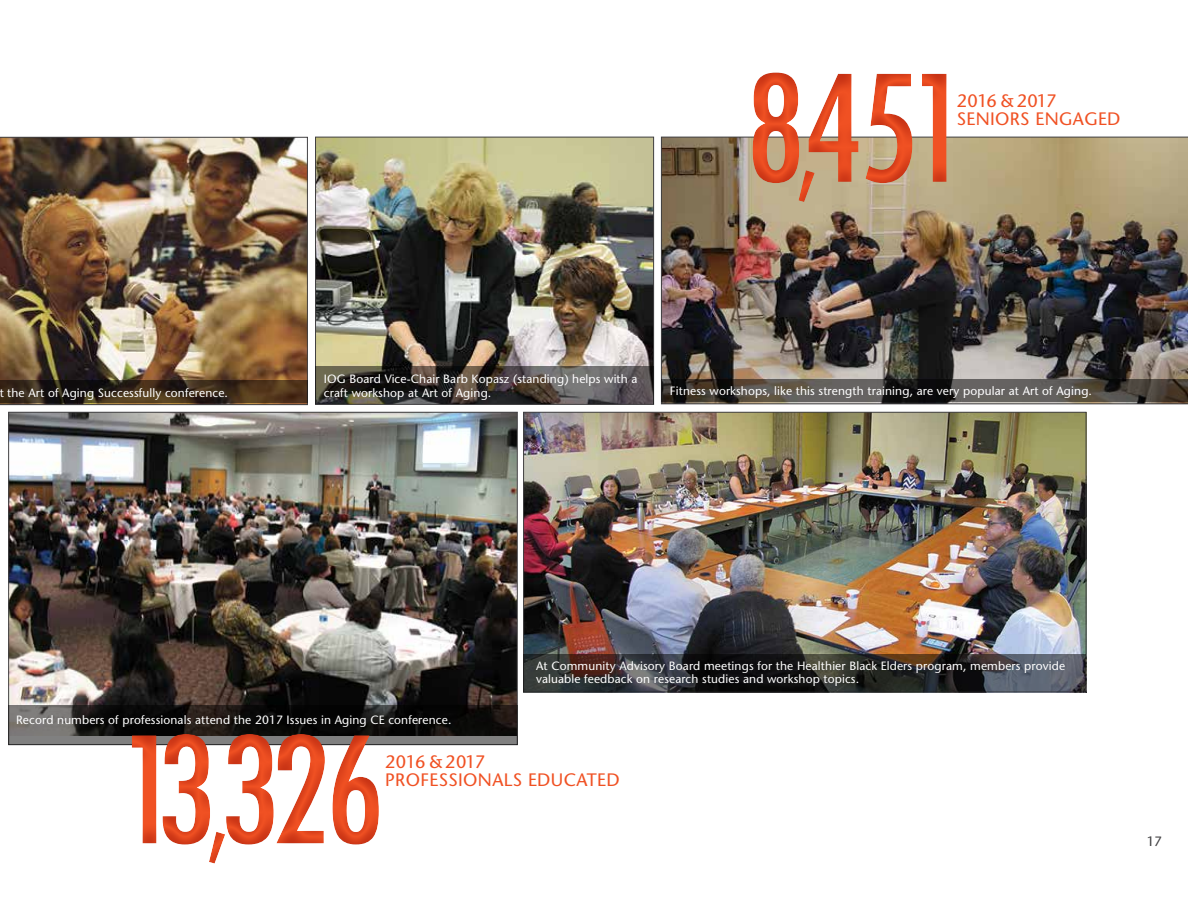
<style>
.page{position:relative;width:1188px;height:918px;background:#fff}
.page>*{position:absolute;margin:0;border:0;box-sizing:border-box;transform-origin:0 0}
.t1{font:500 condensed 143.25px "Futura";letter-spacing:-.06em;color:#f05123}
.t2{font:18px/18px "Stone Sans";letter-spacing:.02em;color:#f05123}
.t3{font:18px/18px "Stone Sans";color:#f05123}
.t4{font:13.5px "Stone Sans";color:#414042}
.t5{font:12px/13.5px "Stone Sans";letter-spacing:.01em;color:#fff}
.s1{font-size:109.95px}
</style>
<div class="page">
<img style="left:10px;top:414px;width:506px;height:292px">
<img style="left:661px;top:137px;width:527px;height:267px">
<img style="left:0;top:137px;width:308px;height:268px">
<img style="left:525px;top:414px;width:559px;height:240px">
<img style="left:317px;top:139px;width:335px;height:228px">
<div style="left:315px;top:137px;width:339px;height:268px;border:1px solid #414042"></div>
<div style="left:743px;top:52px;width:213px;height:170px;background:#9f291c;opacity:.5"></div>
<svg style="left:0;top:380px;width:308px;height:23px;background:#392918"></svg>
<svg style="left:315px;top:367px;width:339px;height:37px;background:#46413e"></svg>
<svg style="left:661px;top:379px;width:527px;height:23px;background:#49443f"></svg>
<svg style="left:8px;top:706px;width:510px;height:39px;background:#353332"></svg>
<svg style="left:523px;top:654px;width:563px;height:38px;background:#313031"></svg>
<div style="left:122px;top:713px;width:267px;height:170px;background:#9f291c;opacity:.5"></div>
<p class="t5" style="left:-1px;top:385px;width:230px">t the Art of Aging Successfully conference.</p>
<h1 class="t1" style="left:746px;top:37px;width:224px">8<span class="s1">,</span>451</h1>
<h2 class="t2" style="left:957px;top:91px;width:165px">2016 &amp; 2017<br>Seniors ENGAGED</h2>
<p class="t5" style="left:324px;top:372px;width:315px">IOG Board Vice-Chair Barb Kopasz (standing) helps with a craft workshop at Art of Aging.</p>
<p class="t5" style="left:670px;top:384px;width:424px">Fitness workshops, like this strength training, are very popular at Art of Aging.</p>
<p class="t5" style="left:16px;top:713px;width:437px">Record numbers of professionals attend the 2017 Issues in Aging CE conference.</p>
<p class="t5" style="left:536px;top:659px;width:531px">At Community Advisory Board meetings for the Healthier Black Elders program, members provide valuable feedback on research studies and workshop topics.</p>
<h1 class="t1" style="left:119px;top:699px;width:268px">13<span class="s1">,</span>326</h1>
<h2 class="t3" style="left:385px;top:753px;width:101px">2016 &amp; 2017<br>PROFESS</h2>
<h2 class="t2" style="left:458px;top:771px;width:19px">IONal</h2>
<h2 class="t2" style="left:513px;top:771px;width:108px">s EDUCATED</h2>
<p class="t4" style="left:1147px;top:833px;width:17px">17</p>
</div>
